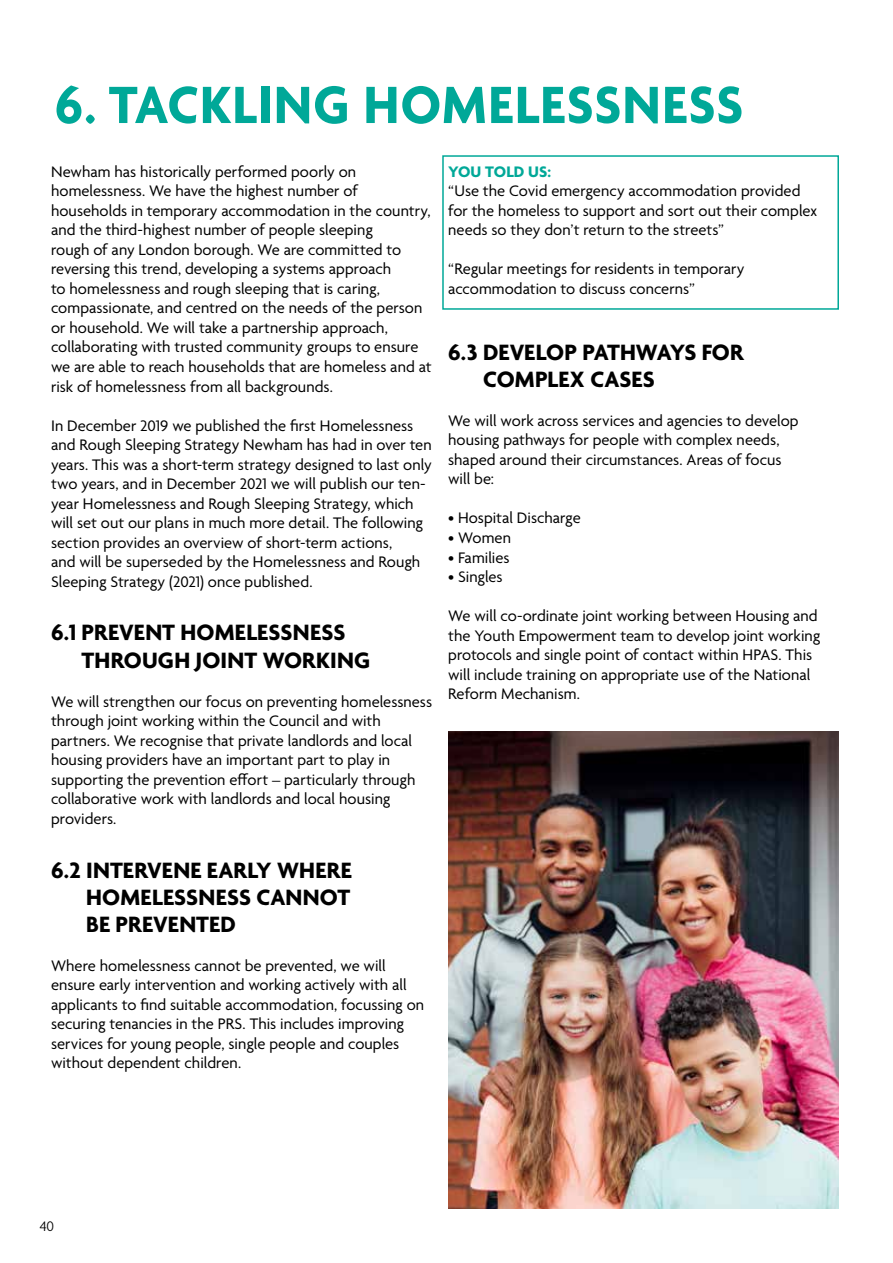
<style>
.page{position:relative;width:893px;height:1263px;background:#fff}
.page>*{position:absolute;margin:0;border:0;box-sizing:border-box;transform-origin:0 0}
.t1{font:700 56.7px "Agenda";letter-spacing:.02em;color:#00a898;scale:.95 1}
.t2{font:700 24px/27px "Agenda";letter-spacing:.005em;color:#000}
.t3{font:16.5px/19.5px "Agenda";color:#000}
.t4{font:700 16.5px "Agenda";letter-spacing:.005em;color:#00a898}
.t5{font:300 15px "Agenda";color:#000}
</style>
<div class="page">
<div style="left:442px;top:155px;width:397px;height:155px;border:2px solid #00a898"></div>
<img style="left:448px;top:731px;width:391px;height:478px">
<h1 class="t1" style="left:55px;top:74px;width:726px">6. TACKLING HOMELESSNESS</h1>
<p class="t3" style="left:51px;top:163px;width:382px">Newham has historically performed poorly on homelessness. We have the highest number of households in temporary accommodation in the country, and the third-highest number of people sleeping<br>rough of any London borough. We are committed to reversing this trend, developing a systems approach<br>to homelessness and rough sleeping that is caring, compassionate, and centred on the needs of the person or household. We will take a partnership approach, collaborating with trusted community groups to ensure we are able to reach households that are homeless and at risk of homelessness from all backgrounds.</p>
<p class="t3" style="left:51px;top:416px;width:382px">In December 2019 we published the first Homelessness and Rough Sleeping Strategy Newham has had in over ten years. This was a short-term strategy designed to last only two years, and in December 2021 we will publish our ten&shy;year Homelessness and Rough Sleeping Strategy, which will set out our plans in much more detail. The following section provides an overview of short-term actions,<br>and will be superseded by the Homelessness and Rough Sleeping Strategy (2021) once published.</p>
<h2 class="t2" style="left:82px;top:621px;width:290px;text-indent:-31px">6.1 PREVENT HOMELESSNESS<br>THROUGH JOINT WORKING</h2>
<p class="t3" style="left:51px;top:692px;width:383px">We will strengthen our focus on preventing homelessness through joint working within the Council and with partners. We recognise that private landlords and local housing providers have an important part to play in supporting the prevention effort – particularly through collaborative work with landlords and local housing providers.</p>
<h2 class="t2" style="left:86px;top:858px;width:267px;text-align:justify;text-indent:-35px">6.2 INTERVENE EARLY WHERE HOMELESSNESS CANNOT BE PREVENTED</h2>
<p class="t3" style="left:51px;top:956px;width:375px">Where homelessness cannot be prevented, we will ensure early intervention and working actively with all applicants to find suitable accommodation, focussing on securing tenancies in the PRS. This includes improving services for young people, single people and couples without dependent children.</p>
<p class="t4" style="left:448px;top:163px;width:105px">YOU TOLD US:</p>
<p class="t3" style="left:448px;top:182px;width:371px">“Use the Covid emergency accommodation provided for the homeless to support and sort out their complex needs so they don’t return to the streets”</p>
<p class="t3" style="left:448px;top:260px;width:298px">“Regular meetings for residents in temporary accommodation to discuss concerns”</p>
<h2 class="t2" style="left:483px;top:340px;width:262px;text-indent:-35px">6.3 DEVELOP PATHWAYS FOR<br>COMPLEX CASES</h2>
<p class="t3" style="left:448px;top:412px;width:352px">We will work across services and agencies to develop housing pathways for people with complex needs, shaped around their circumstances. Areas of focus will be:</p>
<p class="t3" style="left:448px;top:509px;width:134px">• Hospital Discharge</p>
<p class="t3" style="left:448px;top:529px;width:64px">• Women</p>
<p class="t3" style="left:448px;top:548px;width:63px">• Families</p>
<p class="t3" style="left:448px;top:568px;width:56px">• Singles</p>
<p class="t3" style="left:448px;top:607px;width:374px">We will co-ordinate joint working between Housing and the Youth Empowerment team to develop joint working protocols and single point of contact within HPAS. This will include training on appropriate use of the National Reform Mechanism.</p>
<p class="t5" style="left:40px;top:1218px;width:16px">40</p>
</div>
